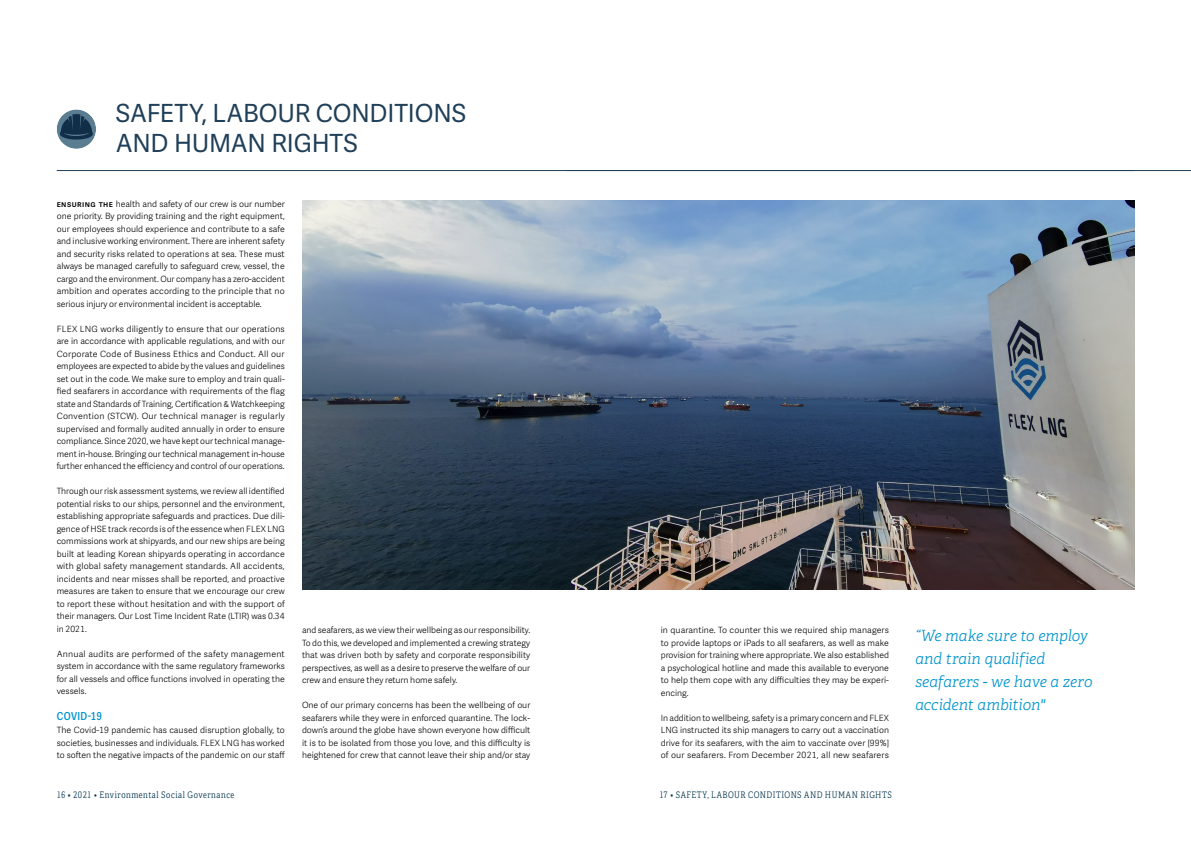
<style>
.page{position:relative;width:1191px;height:842px;background:#fff}
.page>*{position:absolute;margin:0;border:0;box-sizing:border-box;transform-origin:0 0}
.t1{font:25px/30px "Adelle Sans";letter-spacing:-.01em;color:#203f58}
.t2{font:italic 300 15.4px/23.1px "Adelle CYR";letter-spacing:-.005em;color:#0094cd}
.t3{font:11px "Adelle Sans Cnd Sb";letter-spacing:.035em;color:#0094cd}
.t4{font:9px "Adelle Condensed Lt";letter-spacing:.055em;color:#03334c}
.t5{font:300 8.6px/12.5px "Adelle Sans";color:#000;text-align:justify}
.s1{font-weight:600}
</style>
<div class="page">
<hr style="left:57px;top:170px;width:1077px;height:1px;background:#203f58">
<img style="left:302px;top:200px;width:832px;height:390px">
<hr style="left:566px;top:170px;width:625px;height:1px;background:#203f58">
<div style="left:57px;top:109px;width:39px;height:40px;background:#5a7d92;border-radius:50%"></div>
<svg style="left:60px;top:114px;width:33px;height:26px"></svg>
<h1 class="t1" style="left:116px;top:99px;width:352px">SAFETY, LABOUR CONDITIONS<br>AND HUMAN RIGHTS</h1>
<p class="t5" style="left:57px;top:198px;width:230px"><span class="s1">ensuring the</span> health and safety of our crew is our number one priority. By providing training and the right equipment, our employees should experience and contribute to a safe and inclusive working environment. There are inherent safety and security risks related to operations at sea. These must always be managed carefully to safeguard crew, vessel, the cargo and the environment. Our company has a zero-accident ambition and operates according to the principle that no serious injury or environmental incident is acceptable.</p>
<p class="t5" style="left:57px;top:323px;width:230px">FLEX LNG works diligently to ensure that our operations are in accordance with applicable regulations, and with our Corporate Code of Business Ethics and Conduct. All our employees are expected to abide by the values and guidelines set out in the code. We make sure to employ and train quali&shy;fied seafarers in accordance with requirements of the flag state and Standards of Training, Certification &amp; Watchkeeping Convention (STCW). Our technical manager is regularly supervised and formally audited annually in order to ensure compliance. Since 2020, we have kept our technical manage&shy;ment in-house. Bringing our technical management in-house further enhanced the efficiency and control of our operations.</p>
<p class="t5" style="left:57px;top:485px;width:230px">Through our risk assessment systems, we review all identified potential risks to our ships, personnel and the environment, establishing appropriate safeguards and practices. Due dili&shy;gence of HSE track records is of the essence when FLEX LNG commissions work at shipyards, and our new ships are being built at leading Korean shipyards operating in accordance with global safety management standards. All accidents, incidents and near misses shall be reported, and proactive measures are taken to ensure that we encourage our crew to report these without hesitation and with the support of their managers. Our Lost Time Incident Rate (LTIR) was 0.34 in 2021.</p>
<p class="t5" style="left:57px;top:648px;width:230px">Annual audits are performed of the safety management system in accordance with the same regulatory frameworks for all vessels and office functions involved in operating the vessels.</p>
<p class="t3" style="left:57px;top:708px;width:47px">COVID-19</p>
<p class="t5" style="left:57px;top:724px;width:230px">The Covid-19 pandemic has caused disruption globally, to societies, businesses and individuals. FLEX LNG has worked to soften the negative impacts of the pandemic on our staff</p>
<p class="t4" style="left:57px;top:788px;width:179px">16 • 2021 • Environmental Social Governance</p>
<p class="t5" style="left:302px;top:624px;width:230px">and seafarers, as we view their wellbeing as our responsibility.<br>To do this, we developed and implemented a crewing strategy that was driven both by safety and corporate responsibility perspectives, as well as a desire to preserve the welfare of our crew and ensure they return home safely.</p>
<p class="t5" style="left:302px;top:699px;width:230px">One of our primary concerns has been the wellbeing of our seafarers while they were in enforced quarantine. The lock&shy;down’s around the globe have shown everyone how difficult it is to be isolated from those you love, and this difficulty is heightened for crew that cannot leave their ship and/or stay</p>
<p class="t5" style="left:660px;top:624px;width:230px">in quarantine. To counter this we required ship managers to provide laptops or iPads to all seafarers, as well as make provision for training where appropriate. We also established a psychological hotline and made this available to everyone to help them cope with any difficulties they may be experi&shy;encing.</p>
<p class="t5" style="left:660px;top:711px;width:230px">In addition to wellbeing, safety is a primary concern and FLEX LNG instructed its ship managers to carry out a vaccination drive for its seafarers, with the aim to vaccinate over [99%] of our seafarers. From December 2021, all new seafarers</p>
<p class="t4" style="left:659px;top:788px;width:234px">17 • SAFETY, LABOUR CONDITIONS AND HUMAN RIGHTS</p>
<h2 class="t2" style="left:915px;top:623px;width:179px">“We make sure to employ and train qualified seafarers - we have a zero accident ambition"</h2>
</div>
